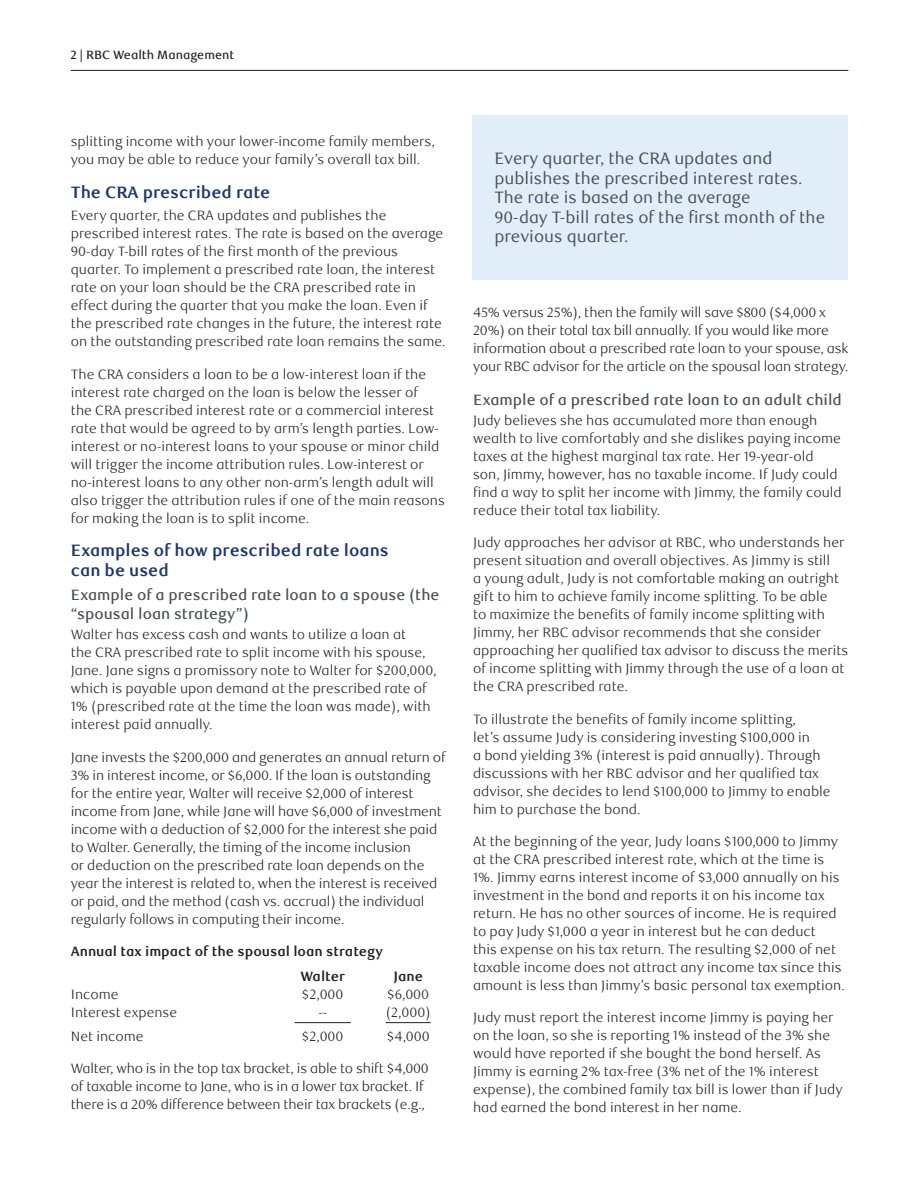
<style>
.page{position:relative;width:918px;height:1188px;background:#fff}
.page>*{position:absolute;margin:0;border:0;box-sizing:border-box;transform-origin:0 0}
.t1{font:16.5px/19.5px "RBC Text";color:#484e54}
._4-Text_Headline{font:700 16.5px/19.5px "RBC Text";color:#1c366c}
._6-Subhead_L1{font:500 15px/19.5px "RBC Text";color:#484e54}
._5-Body_Copy{font:300 13.5px/18px "RBC Text";color:#231f20}
._5-Body_Copy-2{font:700 13.5px "RBC Text";color:#231f20}
.t2{font:500 12px "RBC Text";color:#231f20}
</style>
<div class="page">
<hr style="left:295px;top:1022px;width:56px;height:1px;background:#231f20">
<hr style="left:386px;top:1022px;width:45px;height:1px;background:#231f20">
<hr style="left:71px;top:70px;width:777px;height:1px;background:#231f20">
<div style="left:473px;top:115px;width:375px;height:165px;background:#e1edf8"></div>
<p class="t2" style="left:70px;top:47px;width:165px">2 | RBC Wealth Management</p>
<p class="_5-Body_Copy" style="left:71px;top:133px;width:366px">splitting income with your lower-income family members, you may be able to reduce your family’s overall tax bill.</p>
<h2 class="_4-Text_Headline" style="left:71px;top:183px;width:201px">The CRA prescribed rate</h2>
<p class="_5-Body_Copy" style="left:71px;top:207px;width:376px">Every quarter, the CRA updates and publishes the prescribed interest rates. The rate is based on the average 90-day T-bill rates of the first month of the previous quarter. To implement a prescribed rate loan, the interest rate on your loan should be the CRA prescribed rate in effect during the quarter that you make the loan. Even if the prescribed rate changes in the future, the interest rate on the outstanding prescribed rate loan remains the same.</p>
<p class="_5-Body_Copy" style="left:71px;top:365px;width:376px">The CRA considers a loan to be a low-interest loan if the interest rate charged on the loan is below the lesser of<br>the CRA prescribed interest rate or a commercial interest rate that would be agreed to by arm’s length parties. Low&shy;interest or no-interest loans to your spouse or minor child will trigger the income attribution rules. Low-interest or no-interest loans to any other non-arm’s length adult will also trigger the attribution rules if one of the main reasons for making the loan is to split income.</p>
<h2 class="_4-Text_Headline" style="left:71px;top:541px;width:320px">Examples of how prescribed rate loans can be used</h2>
<h3 class="_6-Subhead_L1" style="left:71px;top:585px;width:370px">Example of a prescribed rate loan to a spouse (the “spousal loan strategy”)</h3>
<p class="_5-Body_Copy" style="left:71px;top:626px;width:367px">Walter has excess cash and wants to utilize a loan at<br>the CRA prescribed rate to split income with his spouse, Jane. Jane signs a promissory note to Walter for $200,000, which is payable upon demand at the prescribed rate of 1% (prescribed rate at the time the loan was made), with interest paid annually.</p>
<p class="_5-Body_Copy" style="left:71px;top:748px;width:377px">Jane invests the $200,000 and generates an annual return of 3% in interest income, or $6,000. If the loan is outstanding for the entire year, Walter will receive $2,000 of interest income from Jane, while Jane will have $6,000 of investment income with a deduction of $2,000 for the interest she paid to Walter. Generally, the timing of the income inclusion<br>or deduction on the prescribed rate loan depends on the year the interest is related to, when the interest is received or paid, and the method (cash vs. accrual) the individual regularly follows in computing their income.</p>
<p class="_5-Body_Copy-2" style="left:71px;top:943px;width:314px">Annual tax impact of the spousal loan strategy</p>
<p class="_5-Body_Copy-2" style="left:300px;top:968px;width:46px">Walter</p>
<p class="_5-Body_Copy-2" style="left:393px;top:968px;width:31px">Jane</p>
<p class="_5-Body_Copy" style="left:71px;top:985px;width:49px">Income</p>
<p class="_5-Body_Copy" style="left:302px;top:985px;width:43px">$2,000</p>
<p class="_5-Body_Copy" style="left:387px;top:985px;width:43px">$6,000</p>
<p class="_5-Body_Copy" style="left:71px;top:1003px;width:108px">Interest expense</p>
<p class="_5-Body_Copy" style="left:318px;top:1003px;width:10px">--</p>
<p class="_5-Body_Copy" style="left:386px;top:1003px;width:47px">(2,000)</p>
<p class="_5-Body_Copy" style="left:71px;top:1028px;width:74px">Net income</p>
<p class="_5-Body_Copy" style="left:302px;top:1028px;width:43px">$2,000</p>
<p class="_5-Body_Copy" style="left:387px;top:1028px;width:44px">$4,000</p>
<p class="_5-Body_Copy" style="left:71px;top:1060px;width:360px">Walter, who is in the top tax bracket, is able to shift $4,000 of taxable income to Jane, who is in a lower tax bracket. If there is a 20% difference between their tax brackets (e.g.,</p>
<p class="t1" style="left:494px;top:149px;width:332px">Every quarter, the CRA updates and publishes the prescribed interest rates.<br>The rate is based on the average<br>90-day T-bill rates of the first month of the previous quarter.</p>
<p class="_5-Body_Copy" style="left:473px;top:304px;width:377px">45% versus 25%), then the family will save $800 ($4,000 x 20%) on their total tax bill annually. If you would like more information about a prescribed rate loan to your spouse, ask your RBC advisor for the article on the spousal loan strategy.</p>
<h3 class="_6-Subhead_L1" style="left:473px;top:391px;width:370px">Example of a prescribed rate loan to an adult child</h3>
<p class="_5-Body_Copy" style="left:473px;top:412px;width:370px">Judy believes she has accumulated more than enough wealth to live comfortably and she dislikes paying income taxes at the highest marginal tax rate. Her 19-year-old son, Jimmy, however, has no taxable income. If Judy could find a way to split her income with Jimmy, the family could reduce their total tax liability.</p>
<p class="_5-Body_Copy" style="left:473px;top:534px;width:377px">Judy approaches her advisor at RBC, who understands her present situation and overall objectives. As Jimmy is still<br>a young adult, Judy is not comfortable making an outright gift to him to achieve family income splitting. To be able<br>to maximize the benefits of family income splitting with Jimmy, her RBC advisor recommends that she consider approaching her qualified tax advisor to discuss the merits of income splitting with Jimmy through the use of a loan at the CRA prescribed rate.</p>
<p class="_5-Body_Copy" style="left:473px;top:710px;width:359px">To illustrate the benefits of family income splitting,<br>let’s assume Judy is considering investing $100,000 in<br>a bond yielding 3% (interest is paid annually). Through discussions with her RBC advisor and her qualified tax advisor, she decides to lend $100,000 to Jimmy to enable him to purchase the bond.</p>
<p class="_5-Body_Copy" style="left:473px;top:833px;width:373px">At the beginning of the year, Judy loans $100,000 to Jimmy at the CRA prescribed interest rate, which at the time is 1%. Jimmy earns interest income of $3,000 annually on his investment in the bond and reports it on his income tax return. He has no other sources of income. He is required to pay Judy $1,000 a year in interest but he can deduct<br>this expense on his tax return. The resulting $2,000 of net taxable income does not attract any income tax since this amount is less than Jimmy’s basic personal tax exemption.</p>
<p class="_5-Body_Copy" style="left:473px;top:1009px;width:371px">Judy must report the interest income Jimmy is paying her on the loan, so she is reporting 1% instead of the 3% she would have reported if she bought the bond herself. As Jimmy is earning 2% tax-free (3% net of the 1% interest expense), the combined family tax bill is lower than if Judy had earned the bond interest in her name.</p>
</div>
